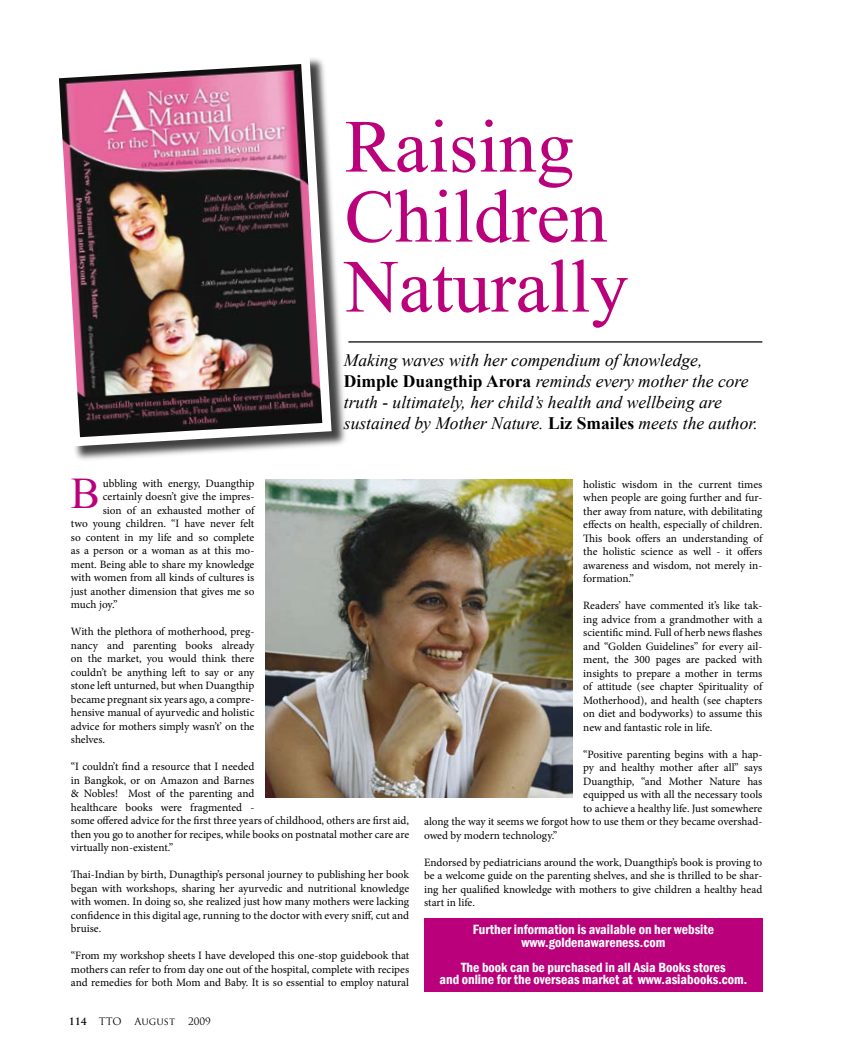
<style>
.page{position:relative;width:851px;height:1063px;background:#fff}
.page>*{position:absolute;margin:0;border:0;box-sizing:border-box;transform-origin:0 0}
.t1{font:75px/70px "Times New Roman";color:#ba007b}
.t2{font:43.75px "Times New Roman";color:#ba007b}
.t3{font:italic 17.5px/21px "Times New Roman";color:#000}
.t4{font:600 condensed 13.75px/12.5px "Franklin Gothic";color:#fff;text-align:center}
.t5{font:11.25px/13.5px "Minion Pro";letter-spacing:-.005em;color:#000;text-align:justify}
.t6{font:10px "Trajan Pro";color:#000}
.t7{font:700 10px "Trajan Pro";color:#000}
.s1{font-weight:700;font-style:normal}
.s2{font-weight:400}
</style>
<div class="page">
<img style="left:265px;top:480px;width:307px;height:317px">
<div style="left:51px;top:56px;width:297px;height:407px;background:#000;opacity:.75"></div>
<img style="left:51px;top:56px;width:285px;height:395px">
<div style="left:424px;top:919px;width:338px;height:73px;background:#ba007b"></div>
<hr style="left:348px;top:341px;width:414px;height:2px;background:#000">
<h1 class="t1" style="left:344px;top:110px;width:285px">Raising<br>Children<br>Naturally</h1>
<h3 class="t3" style="left:344px;top:350px;width:415px">Making waves with her compendium of knowledge, <span class="s1">Dimple Duangthip Arora</span> reminds every mother the core truth - ultimately, her child’s health and wellbeing are sustained by Mother Nature. <span class="s1">Liz Smailes</span> meets the author.</h3>
<p class="t5" style="left:103px;top:476px;width:153px">ubbling with energy, Duangthip</p>
<p class="t5" style="left:103px;top:490px;width:153px">certainly doesn’t give the impres-</p>
<p class="t5" style="left:103px;top:503px;width:153px">sion of an exhausted mother of</p>
<p class="t5" style="left:71px;top:517px;width:185px">two young children. “I have never felt</p>
<p class="t5" style="left:71px;top:530px;width:185px">so content in my life and so complete</p>
<p class="t5" style="left:71px;top:544px;width:185px">as a person or a woman as at this mo-</p>
<p class="t5" style="left:71px;top:557px;width:185px">ment. Being able to share my knowledge</p>
<p class="t5" style="left:71px;top:571px;width:185px">with women from all kinds of cultures is</p>
<p class="t5" style="left:71px;top:584px;width:185px">just another dimension that gives me so</p>
<p class="t5" style="left:71px;top:598px;width:48px">much joy.”</p>
<p class="t5" style="left:71px;top:625px;width:185px">With the plethora of motherhood, preg&shy;nancy and parenting books already on the market, you would think there couldn’t be anything left to say or any stone left unturned, but when Duangthip became pregnant six years ago, a compre&shy;hensive manual of ayurvedic and holistic advice for mothers simply wasn’t’ on the shelves.</p>
<p class="t5" style="left:71px;top:760px;width:340px;text-align:left">“I couldn’t find a resource that I needed<br>in Bangkok, or on Amazon and Barnes<br>&amp; Nobles! Most of the parenting and<br>healthcare books were fragmented -<br>some offered advice for the first three years of childhood, others are first aid, then you go to another for recipes, while books on postnatal mother care are virtually non-existent.”</p>
<p class="t5" style="left:71px;top:868px;width:339px">Thai-Indian by birth, Dunagthip’s personal journey to publishing her book began with workshops, sharing her ayurvedic and nutritional knowledge with women. In doing so, she realized just how many mothers were lacking confidence in this digital age, running to the doctor with every sniff, cut and bruise.</p>
<p class="t5" style="left:71px;top:949px;width:340px">“From my workshop sheets I have developed this one-stop guidebook that mothers can refer to from day one out of the hospital, complete with recipes and remedies for both Mom and Baby. It is so essential to employ natural</p>
<h2 class="t2" style="left:71px;top:464px;width:31px">B</h2>
<p class="t7" style="left:69px;top:1015px;width:54px">114 <span class="s2">TTO</span></p>
<p class="t6" style="left:134px;top:1015px;width:42px">August</p>
<p class="t6" style="left:188px;top:1015px;width:24px">2009</p>
<p class="t5" style="left:583px;top:477px;width:180px">holistic wisdom in the current times when people are going further and fur&shy;ther away from nature, with debilitating effects on health, especially of children.<br>This book offers an understanding of the holistic science as well - it offers awareness and wisdom, not merely in&shy;formation.”</p>
<p class="t5" style="left:583px;top:599px;width:180px">Readers’ have commented it’s like tak&shy;ing advice from a grandmother with a scientific mind. Full of herb news flashes and “Golden Guidelines” for every ail&shy;ment, the 300 pages are packed with insights to prepare a mother in terms of attitude (see chapter Spirituality of Motherhood), and health (see chapters on diet and bodyworks) to assume this new and fantastic role in life.</p>
<p class="t5" style="left:583px;top:747px;width:180px">“Positive parenting begins with a hap-</p>
<p class="t5" style="left:583px;top:761px;width:180px">py and healthy mother after all” says</p>
<p class="t5" style="left:583px;top:774px;width:180px">Duangthip, “and Mother Nature has</p>
<p class="t5" style="left:583px;top:788px;width:180px">equipped us with all the necessary tools</p>
<p class="t5" style="left:583px;top:801px;width:180px">to achieve a healthy life. Just somewhere</p>
<p class="t5" style="left:424px;top:815px;width:339px">along the way it seems we forgot how to use them or they became overshad-</p>
<p class="t5" style="left:424px;top:828px;width:135px">owed by modern technology.”</p>
<p class="t5" style="left:424px;top:855px;width:339px">Endorsed by pediatricians around the work, Duangthip’s book is proving to be a welcome guide on the parenting shelves, and she is thrilled to be shar&shy;ing her qualified knowledge with mothers to give children a healthy head start in life.</p>
<p class="t4" style="left:473px;top:923px;width:243px">Further information is available on her website www.goldenawareness.com</p>
<p class="t4" style="left:439px;top:961px;width:309px">The book can be purchased in all Asia Books stores<br>and online for the overseas market at www.asiabooks.com.</p>
</div>
